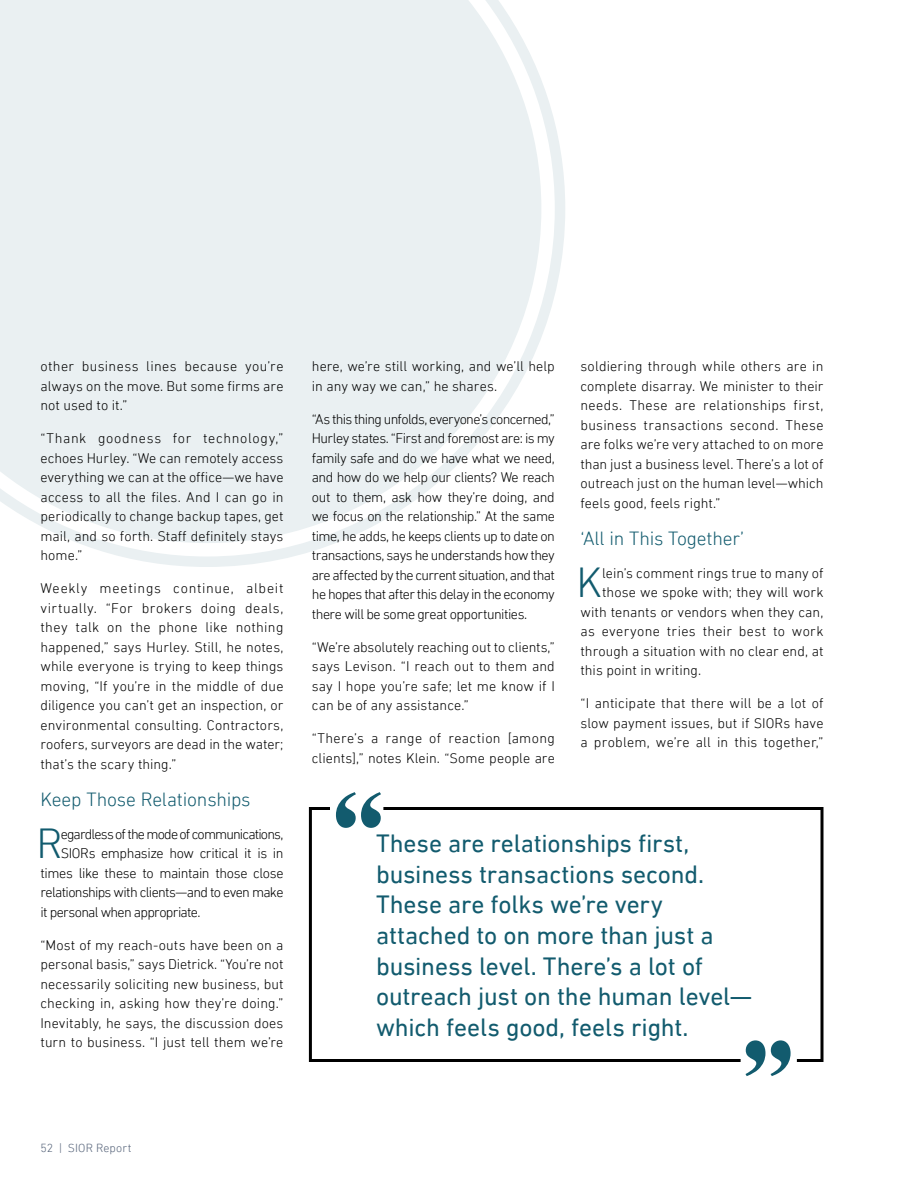
<style>
.page{position:relative;width:918px;height:1188px;background:#fff}
.page>*{position:absolute;margin:0;border:0;box-sizing:border-box;transform-origin:0 0}
.t1{font:300 42.9px "DIN Next LT Pro";color:#125b6e}
.t2{font:25.5px/30.6px "DIN Next LT Pro";letter-spacing:-.005em;color:#125b6e}
.t3{font:300 19.5px "DIN Next LT Pro";letter-spacing:-.01em;color:#125b6e}
.t4{font:300 14.25px/19.5px "DIN Next LT Pro";color:#000;text-align:justify}
.t5{font:300 14.25px "DIN Next LT Pro";letter-spacing:-.045em;color:#000}
.t6{font:300 14.25px "DIN Next LT Pro";letter-spacing:-.06em;color:#000}
.t7{font:300 14.25px "DIN Next LT Pro";letter-spacing:-.025em;color:#000}
.t8{font:300 14.25px "DIN Next LT Pro";letter-spacing:-.03em;color:#000}
.t9{font:300 14.25px "DIN Next LT Pro";letter-spacing:.02em;color:#000}
.t10{font:300 12px "DIN Next LT Pro";letter-spacing:.01em;color:#556379}
</style>
<div class="page">
<svg style="left:0;top:0;width:565px;height:567px;fill:#eaf0f2"></svg>
<svg style="left:337px;top:792px;width:44px;height:15px"></svg>
<svg style="left:745px;top:1062px;width:44px;height:14px"></svg>
<svg style="left:309px;top:807px;width:74px;height:255px"></svg>
<svg style="left:383px;top:807px;width:441px;height:255px"></svg>
<p class="t4" style="left:40px;top:357px;width:244px">other business lines because you’re always on the move. But some firms are not used to it.”</p>
<p class="t4" style="left:40px;top:429px;width:245px">“Thank goodness for technology,” echoes Hurley. “We can remotely access everything we can at the office—we have access to all the files. And I can go in periodically to change backup tapes, get mail, and so forth. Staff definitely stays home.”</p>
<p class="t4" style="left:40px;top:579px;width:245px">Weekly meetings continue, albeit virtually. “For brokers doing deals, they talk on the phone like nothing happened,” says Hurley. Still, he notes, while everyone is trying to keep things moving, “If you’re in the middle of due diligence you can’t get an inspection, or environmental consulting. Contractors, roofers, surveyors are dead in the water; that’s the scary thing.”</p>
<h3 class="t3" style="left:40px;top:788px;width:212px">Keep Those Relationships</h3>
<h1 class="t1" style="left:36px;top:819px;width:28px">R</h1>
<p class="t6" style="left:61px;top:826px;width:224px">egardless of the mode of communications,</p>
<p class="t8" style="left:61px;top:845px;width:224px">SIORs emphasize how critical it is in</p>
<p class="t7" style="left:40px;top:865px;width:245px">times like these to maintain those close</p>
<p class="t5" style="left:40px;top:884px;width:244px">relationships with clients—and to even make</p>
<p class="t5" style="left:40px;top:904px;width:162px">it personal when appropriate.</p>
<p class="t4" style="left:40px;top:935px;width:245px">“Most of my reach-outs have been on a personal basis,” says Dietrick. “You’re not necessarily soliciting new business, but checking in, asking how they’re doing.” Inevitably, he says, the discussion does turn to business. “I just tell them we’re</p>
<p class="t4" style="left:312px;top:357px;width:244px">here, we’re still working, and we’ll help in any way we can,” he shares.</p>
<p class="t4" style="left:312px;top:409px;width:245px">“As this thing unfolds, everyone’s concerned,” Hurley states. “First and foremost are: is my family safe and do we have what we need, and how do we help our clients? We reach out to them, ask how they’re doing, and we focus on the relationship.” At the same time, he adds, he keeps clients up to date on transactions, says he understands how they are affected by the current situation, and that he hopes that after this delay in the economy there will be some great opportunities.</p>
<p class="t4" style="left:312px;top:637px;width:245px">“We’re absolutely reaching out to clients,” says Levison. “I reach out to them and say I hope you’re safe; let me know if I can be of any assistance.”</p>
<p class="t4" style="left:312px;top:729px;width:245px">“There’s a range of reaction [among clients],” notes Klein. “Some people are</p>
<p class="t4" style="left:580px;top:357px;width:245px">soldiering through while others are in complete disarray. We minister to their needs. These are relationships first, business transactions second. These are folks we’re very attached to on more than just a business level. There’s a lot of outreach just on the human level—which feels good, feels right.”</p>
<h3 class="t3" style="left:580px;top:527px;width:165px">‘All in This Together’</h3>
<h1 class="t1" style="left:576px;top:558px;width:27px">K</h1>
<p class="t4" style="left:602px;top:563px;width:223px">lein’s comment rings true to many of</p>
<p class="t4" style="left:602px;top:583px;width:223px">those we spoke with; they will work</p>
<p class="t4" style="left:581px;top:602px;width:244px">with tenants or vendors when they can,</p>
<p class="t9" style="left:581px;top:623px;width:245px">as everyone tries their best to work</p>
<p class="t4" style="left:581px;top:641px;width:245px">through a situation with no clear end, at</p>
<p class="t4" style="left:581px;top:661px;width:122px">this point in writing.</p>
<p class="t4" style="left:581px;top:694px;width:245px">“I anticipate that there will be a lot of slow payment issues, but if SIORs have a problem, we’re all in this together,”</p>
<h2 class="t2" style="left:376px;top:828px;width:377px">These are relationships first, business transactions second.<br>These are folks we’re very attached to on more than just a business level. There’s a lot of outreach just on the human level— which feels good, feels right.</h2>
<p class="t10" style="left:40px;top:1141px;width:93px">52 | SIOR Report</p>
</div>
